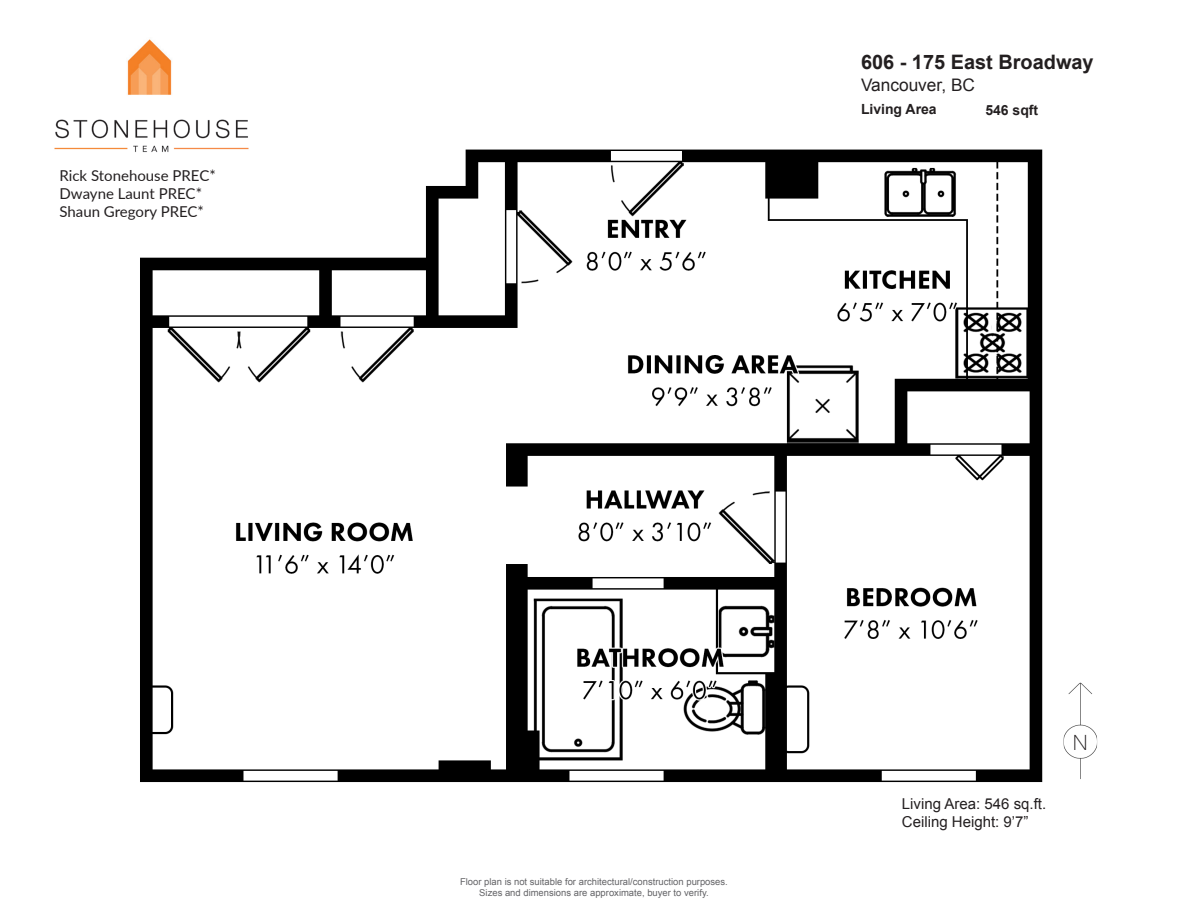
<style>
.page{position:relative;width:1188px;height:918px;background:#fff}
.page>*{position:absolute;margin:0;border:0;box-sizing:border-box;transform-origin:0 0}
.t1{font:100 21px "Helvetica Neue";color:#231f20}
.t2{font:700 19.95px "Arial";color:#231f20}
.t3{font:17.25px "Arial";color:#231f20}
.t4{font:15px "Lato";color:#231f20}
.t5{font:15px "Arial";color:#231f20}
.t6{font:700 13.95px "Arial";color:#231f20}
.t7{font:9.45px "Arial";color:#636366}
.s1{font-style:inherit}
</style>
<div class="page">
<img style="left:140px;top:149px;width:958px;height:634px">
<img style="left:127px;top:39px;width:45px;height:56px">
<img style="left:54px;top:119px;width:199px;height:38px">
<img style="left:1063px;top:683px;width:34px;height:96px">
<p class="t4" style="left:60px;top:165px;width:158px">Rick Stonehouse PREC*</p>
<p class="t4" style="left:60px;top:183px;width:144px">Dwayne Launt PREC*</p>
<p class="t4" style="left:60px;top:201px;width:146px">Shaun Gregory PREC*</p>
<p class="t2" style="left:861px;top:48px;width:234px"><span class="s1">6</span>06 - 175 East Broadway</p>
<p class="t3" style="left:861px;top:74px;width:116px">Vancouver, BC</p>
<p class="t6" style="left:861px;top:100px;width:77px">Living Area</p>
<p class="t6" style="left:985px;top:101px;width:54px">546 sqft</p>
<p class="t7" style="left:460px;top:875px;width:269px">Floor plan is not suitable for architectural/construction purposes.</p>
<p class="t7" style="left:479px;top:887px;width:231px">Sizes and dimensions are approximate, buyer to verify.</p>
<p class="t5" style="left:902px;top:794px;width:146px">Living Area: 546 sq.ft.</p>
<p class="t5" style="left:902px;top:812px;width:128px">Ceiling Height: 9’7”</p>
<p class="t1" style="left:1073px;top:727px;width:16px">N</p>
</div>
